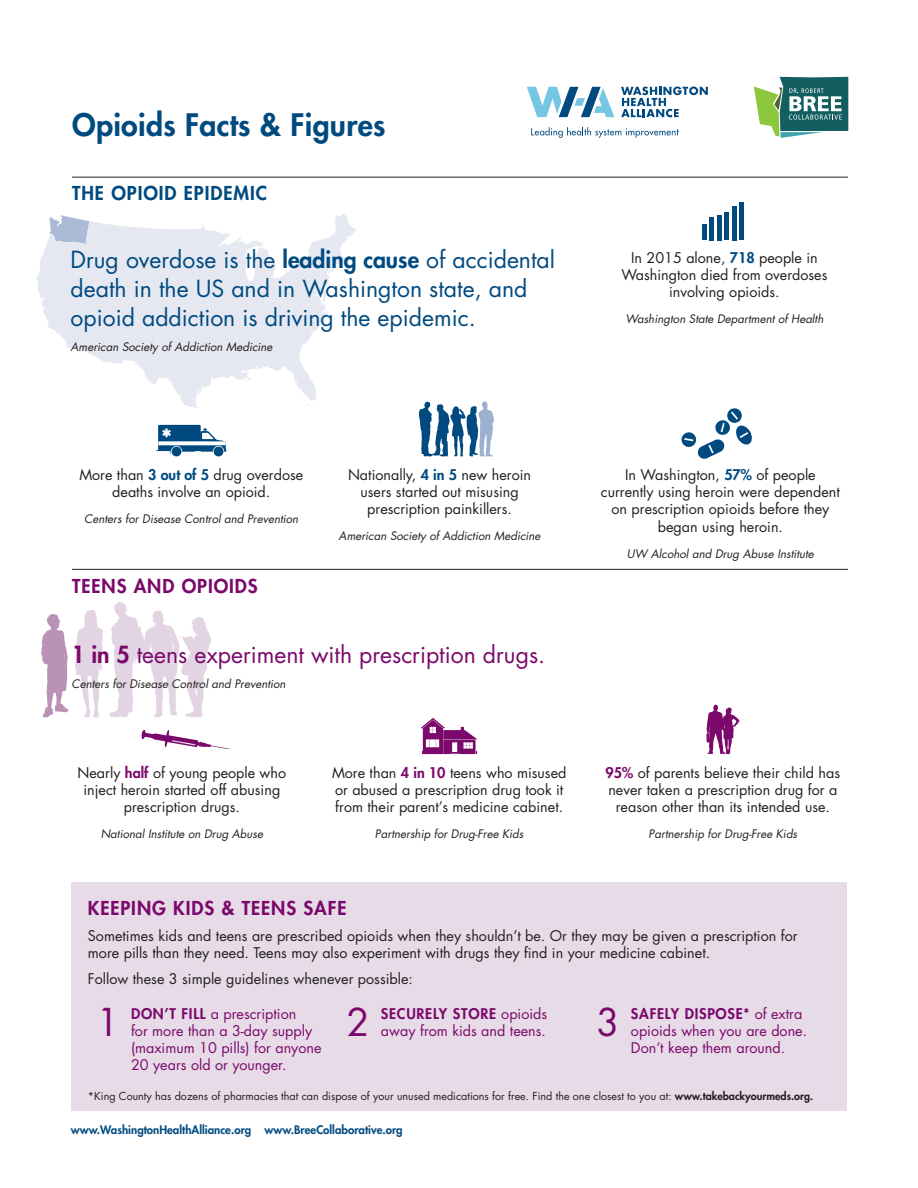
<style>
.page{position:relative;width:918px;height:1188px;background:#fff}
.page>*{position:absolute;margin:0;border:0;box-sizing:border-box;transform-origin:0 0}
.t1{font:37.35px "Futura Std";color:#7b096b}
.t2{font:800 30.15px "Futura Std";letter-spacing:.01em;color:#004a80}
.t3{font:22.95px/28.8px "Futura Std";color:#004a80}
.t4{font:22.95px "Futura Std";color:#7b096b}
.t5{font:800 18.75px "Futura Std";letter-spacing:.05em;color:#7b096b}
.t6{font:800 18.75px "Futura Std";letter-spacing:.05em;color:#004a80}
.t7{font:14.4px/17.2px "Futura Std";color:#231f20;text-align:center}
.t8{font:14.4px/17.2px "Futura Std";color:#7b096b}
.t9{font:italic 11.55px "Futura Std";color:#231f20}
.t10{font:800 11.55px "Futura Std";color:#004a80}
.t11{font:10.8px "Futura Std";color:#231f20}
.s1{font-weight:800}
.s2{font-weight:800;color:#004a80}
.s3{font-weight:800;color:#7b096b}
</style>
<div class="page">
<svg style="left:36px;top:214px;width:320px;height:194px"></svg>
<div style="left:71px;top:883px;width:775px;height:228px;background:#e7dbe8"></div>
<svg style="left:75px;top:610px;width:28px;height:107px"></svg>
<svg style="left:109px;top:602px;width:102px;height:115px"></svg>
<svg style="left:41px;top:614px;width:27px;height:103px"></svg>
<svg style="left:706px;top:705px;width:33px;height:49px"></svg>
<svg style="left:621px;top:86px;width:87px;height:31px"></svg>
<svg style="left:531px;top:127px;width:148px;height:11px"></svg>
<svg style="left:527px;top:87px;width:87px;height:30px"></svg>
<svg style="left:754px;top:77px;width:94px;height:61px"></svg>
<hr style="left:72px;top:177px;width:776px;height:1px;background:#231f20">
<hr style="left:72px;top:569px;width:776px;height:1px;background:#231f20">
<svg style="left:142px;top:730px;width:88px;height:19px"></svg>
<svg style="left:421px;top:718px;width:56px;height:36px"></svg>
<hr style="left:702px;top:225px;width:4px;height:15px;background:#004a80">
<hr style="left:710px;top:217px;width:4px;height:23px;background:#004a80">
<hr style="left:717px;top:215px;width:4px;height:25px;background:#004a80">
<hr style="left:725px;top:212px;width:4px;height:28px;background:#004a80">
<hr style="left:732px;top:206px;width:4px;height:34px;background:#004a80">
<hr style="left:740px;top:202px;width:4px;height:38px;background:#004a80">
<svg style="left:156px;top:425px;width:70px;height:31px"></svg>
<svg style="left:419px;top:401px;width:75px;height:56px"></svg>
<svg style="left:681px;top:408px;width:71px;height:51px"></svg>
<h2 class="t2" style="left:72px;top:110px;width:315px">Opioids Facts &amp; Figures</h2>
<h3 class="t6" style="left:72px;top:185px;width:196px">THE OPIOID EPIDEMIC</h3>
<h3 class="t3" style="left:71px;top:247px;width:486px">Drug overdose is the <span class="s1">leading cause</span> of accidental death in the US and in Washington state, and opioid addiction is driving the epidemic.</h3>
<p class="t9" style="left:71px;top:342px;width:203px">American Society of Addiction Medicine</p>
<p class="t7" style="left:621px;top:250px;width:208px">In 2015 alone, <span class="s2">718</span> people in<br>Washington died from overdoses involving opioids.</p>
<p class="t9" style="left:625px;top:314px;width:199px">Washington State Department of Health</p>
<p class="t7" style="left:79px;top:467px;width:225px">More than <span class="s2">3 out of 5</span> drug overdose deaths involve an opioid.</p>
<p class="t9" style="left:84px;top:513px;width:216px">Centers for Disease Control and Prevention</p>
<h3 class="t5" style="left:72px;top:577px;width:187px">TEENS AND OPIOIDS</h3>
<p class="t7" style="left:348px;top:467px;width:185px">Nationally, <span class="s2">4 in 5</span> new heroin users started out misusing prescription painkillers.</p>
<p class="t9" style="left:339px;top:531px;width:203px">American Society of Addiction Medicine</p>
<h3 class="t4" style="left:72px;top:643px;width:475px"><span class="s1">1 in 5</span> teens experiment with prescription drugs.</h3>
<p class="t9" style="left:72px;top:679px;width:216px">Centers for Disease Control and Prevention</p>
<p class="t7" style="left:78px;top:765px;width:210px">Nearly <span class="s3">half</span> of young people who inject heroin started off abusing prescription drugs.</p>
<p class="t9" style="left:101px;top:828px;width:164px">National Institute on Drug Abuse</p>
<p class="t7" style="left:332px;top:765px;width:236px;text-align:left">More than <span class="s3">4 in 10</span> teens who misused or abused a prescription drug took it from their parent’s medicine cabinet.</p>
<p class="t9" style="left:375px;top:828px;width:150px">Partnership for Drug-Free Kids</p>
<p class="t7" style="left:601px;top:467px;width:240px">In Washington, <span class="s2">57%</span> of people currently using heroin were dependent on prescription opioids before they began using heroin.</p>
<p class="t9" style="left:627px;top:548px;width:188px">UW Alcohol and Drug Abuse Institute</p>
<p class="t7" style="left:606px;top:765px;width:236px"><span class="s3">95%</span> of parents believe their child has never taken a prescription drug for a reason other than its intended use.</p>
<p class="t9" style="left:649px;top:828px;width:150px">Partnership for Drug-Free Kids</p>
<h3 class="t5" style="left:88px;top:900px;width:260px">KEEPING KIDS &amp; TEENS SAFE</h3>
<p class="t7" style="left:88px;top:928px;width:711px;text-align:left">Sometimes kids and teens are prescribed opioids when they shouldn’t be. Or they may be given a prescription for more pills than they need. Teens may also experiment with drugs they find in your medicine cabinet.</p>
<p class="t7" style="left:88px;top:971px;width:327px">Follow these 3 simple guidelines whenever possible:</p>
<h1 class="t1" style="left:97px;top:1005px;width:25px">1</h1>
<p class="t8" style="left:131px;top:1006px;width:192px"><span class="s1">DON’T FILL</span> a prescription<br>for more than a 3-day supply (maximum 10 pills) for anyone<br>20 years old or younger.</p>
<h1 class="t1" style="left:347px;top:1005px;width:25px">2</h1>
<p class="t8" style="left:381px;top:1006px;width:168px"><span class="s1">SECURELY STORE</span> opioids away from kids and teens.</p>
<h1 class="t1" style="left:596px;top:1005px;width:25px">3</h1>
<p class="t8" style="left:631px;top:1006px;width:178px"><span class="s1">SAFELY DISPOSE*</span> of extra opioids when you are done.<br>Don’t keep them around.</p>
<p class="t11" style="left:88px;top:1091px;width:727px">*King County has dozens of pharmacies that can dispose of your unused medications for free. Find the one closest to you at: <span class="s1">www.takebackyourmeds.org.</span></p>
<p class="t10" style="left:71px;top:1125px;width:334px">www.WashingtonHealthAlliance.org www.BreeCollaborative.org</p>
</div>
